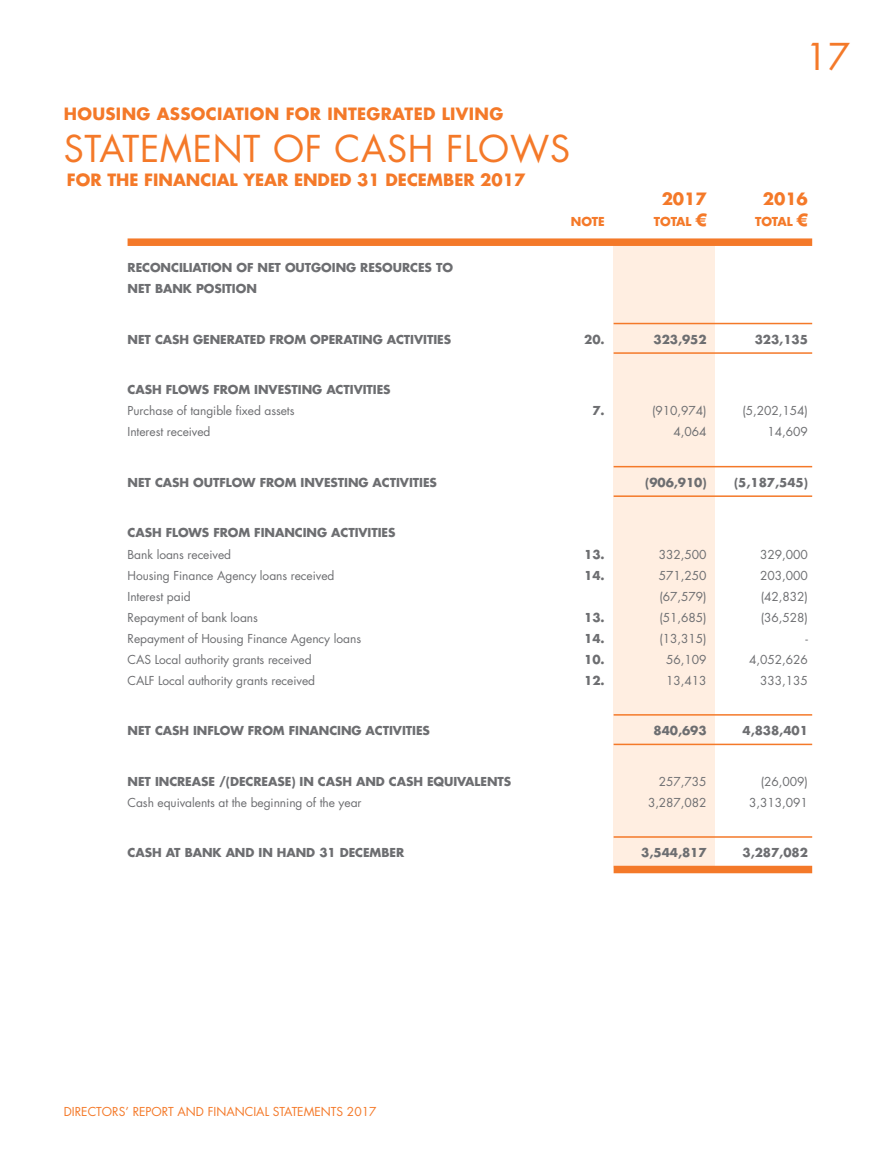
<style>
.page{position:relative;width:893px;height:1149px;background:#fff}
.page>*{position:absolute;margin:0;border:0;box-sizing:border-box;transform-origin:0 0}
.t1{font:36px "Futura LT";color:#f47929}
.t2{font:700 16.5px "Futura LT";letter-spacing:.02em;color:#f47929}
.t3{font:12px "Futura LT";letter-spacing:-.005em;color:#6d6e71}
.t4{font:700 12px "Futura LT";letter-spacing:-.005em;color:#6d6e71}
.t5{font:12px "Futura LT";color:#f47929}
.t6{font:700 12px "Futura LT";letter-spacing:-.01em;color:#f47929}
.s1{font-size:16.5px}
</style>
<div class="page">
<div style="left:613px;top:242px;width:102px;height:625px;background:#ffeee1"></div>
<div style="left:128px;top:238px;width:684px;height:8px;background:#f47929"></div>
<hr style="left:614px;top:323px;width:198px;height:1px;background:#f47929">
<hr style="left:614px;top:352px;width:198px;height:2px;background:#f47929">
<hr style="left:614px;top:466px;width:198px;height:1px;background:#f47929">
<hr style="left:614px;top:495px;width:198px;height:2px;background:#f47929">
<hr style="left:614px;top:714px;width:198px;height:1px;background:#f47929">
<hr style="left:614px;top:743px;width:198px;height:2px;background:#f47929">
<hr style="left:614px;top:836px;width:198px;height:1px;background:#f47929">
<div style="left:614px;top:865px;width:198px;height:8px;background:#f47929"></div>
<h2 class="t2" style="left:64px;top:102px;width:441px">HOUSING ASSOCIATION FOR INTEGRATED LIVING</h2>
<h1 class="t1" style="left:64px;top:125px;width:23px">STATEMENT</h1>
<h1 class="t1" style="left:273px;top:125px;width:86px">OF CAS</h1>
<h1 class="t1" style="left:408px;top:125px;width:161px">H FLOWS</h1>
<h2 class="t2" style="left:67px;top:168px;width:13px">FOR</h2>
<h2 class="t2" style="left:107px;top:168px;width:12px">THE</h2>
<h2 class="t2" style="left:144px;top:168px;width:12px">FINANCIAL</h2>
<h2 class="t2" style="left:243px;top:168px;width:13px">YEAR</h2>
<h2 class="t2" style="left:294px;top:168px;width:13px">ENDED</h2>
<h2 class="t2" style="left:357px;top:168px;width:41px">31 DECEMBER</h2>
<h2 class="t2" style="left:480px;top:168px;width:47px">2017</h2>
<h1 class="t1" style="left:805px;top:34px;width:47px">17</h1>
<h2 class="t2" style="left:662px;top:187px;width:47px">2017</h2>
<h2 class="t2" style="left:763px;top:187px;width:47px">2016</h2>
<p class="t4" style="left:128px;top:260px;width:9px">RECONCILIATION</p>
<p class="t4" style="left:236px;top:260px;width:30px">OF NET</p>
<p class="t4" style="left:285px;top:260px;width:10px">OUTGOING</p>
<p class="t4" style="left:360px;top:260px;width:9px">RESOURCES</p>
<p class="t4" style="left:436px;top:260px;width:10px">TO</p>
<p class="t4" style="left:128px;top:281px;width:9px">NET</p>
<p class="t4" style="left:155px;top:281px;width:11px">BANK</p>
<p class="t4" style="left:196px;top:281px;width:9px">POSITION</p>
<p class="t6" style="left:402px;top:213px;width:46px">N</p>
<p class="t6" style="left:581px;top:213px;width:53px">OTE T</p>
<p class="t6" style="left:660px;top:213px;width:75px">OTAL <span class="s1">€</span> T</p>
<p class="t6" style="left:761px;top:213px;width:48px">OTAL <span class="s1">€</span></p>
<p class="t4" style="left:128px;top:331px;width:325px">NET CASH GENERATED FROM OPERATING ACTIVITIES</p>
<p class="t4" style="left:584px;top:331px;width:22px">20.</p>
<p class="t4" style="left:653px;top:331px;width:55px">323,952</p>
<p class="t4" style="left:755px;top:331px;width:55px">323,135</p>
<p class="t4" style="left:128px;top:382px;width:265px">CASH FLOWS FROM INVESTING ACTIVITIES</p>
<p class="t3" style="left:128px;top:403px;width:169px">Purchase of tangible fixed assets</p>
<p class="t4" style="left:592px;top:403px;width:14px">7.</p>
<p class="t3" style="left:652px;top:403px;width:56px">(910,974)</p>
<p class="t3" style="left:742px;top:403px;width:67px">(5,202,154)</p>
<p class="t3" style="left:128px;top:424px;width:85px">I nterest received</p>
<p class="t3" style="left:674px;top:424px;width:35px">4,064</p>
<p class="t3" style="left:768px;top:424px;width:42px">14,609</p>
<p class="t4" style="left:128px;top:474px;width:311px">NET CASH OUTFLOW FROM INVESTING ACTIVITIES</p>
<p class="t4" style="left:645px;top:474px;width:63px">(906,910)</p>
<p class="t4" style="left:734px;top:474px;width:75px">(5,187,545)</p>
<p class="t4" style="left:128px;top:525px;width:269px">CASH FLOWS FROM FINANCING ACTIVITIES</p>
<p class="t3" style="left:128px;top:546px;width:105px">Bank loans received</p>
<p class="t4" style="left:584px;top:546px;width:22px">13.</p>
<p class="t3" style="left:659px;top:546px;width:49px">332,500</p>
<p class="t3" style="left:760px;top:546px;width:49px">329,000</p>
<p class="t3" style="left:128px;top:567px;width:208px">Housing Finance Agency loans received</p>
<p class="t4" style="left:584px;top:567px;width:22px">14.</p>
<p class="t3" style="left:659px;top:567px;width:49px">571,250</p>
<p class="t3" style="left:760px;top:567px;width:49px">203,000</p>
<p class="t3" style="left:128px;top:588px;width:65px">I nterest paid</p>
<p class="t3" style="left:659px;top:588px;width:49px">(67,579)</p>
<p class="t3" style="left:761px;top:588px;width:49px">(42,832)</p>
<p class="t3" style="left:128px;top:609px;width:132px">Repayment of bank loans</p>
<p class="t4" style="left:584px;top:609px;width:22px">13.</p>
<p class="t3" style="left:659px;top:609px;width:49px">(51,685)</p>
<p class="t3" style="left:761px;top:609px;width:49px">(36,528)</p>
<p class="t3" style="left:128px;top:630px;width:235px">Repayment of Housing Finance Agency loans</p>
<p class="t4" style="left:584px;top:630px;width:22px">14.</p>
<p class="t3" style="left:659px;top:630px;width:49px">(13,315)</p>
<p class="t3" style="left:805px;top:630px;width:4px">-</p>
<p class="t3" style="left:128px;top:651px;width:9px">CAS</p>
<p class="t3" style="left:155px;top:651px;width:158px">Local authority grants received</p>
<p class="t4" style="left:584px;top:651px;width:22px">10.</p>
<p class="t3" style="left:666px;top:651px;width:42px">56,109</p>
<p class="t3" style="left:749px;top:651px;width:60px">4,052,626</p>
<p class="t3" style="left:128px;top:672px;width:8px">CALF</p>
<p class="t3" style="left:158px;top:672px;width:158px">Local authority grants received</p>
<p class="t4" style="left:584px;top:672px;width:22px">12.</p>
<p class="t3" style="left:666px;top:672px;width:42px">13,413</p>
<p class="t3" style="left:760px;top:672px;width:49px">333,135</p>
<p class="t4" style="left:128px;top:722px;width:304px">NET CASH INFLOW FROM FINANCING ACTIVITIES</p>
<p class="t4" style="left:653px;top:722px;width:55px">840,693</p>
<p class="t4" style="left:742px;top:722px;width:67px">4,838,401</p>
<p class="t4" style="left:128px;top:773px;width:385px">NET INCREASE /(DECREASE) IN CASH AND CASH EQUIVALENTS</p>
<p class="t3" style="left:659px;top:773px;width:49px">257,735</p>
<p class="t3" style="left:761px;top:773px;width:49px">(26,009)</p>
<p class="t3" style="left:128px;top:794px;width:235px">Cash equivalents at the beginning of the year</p>
<p class="t3" style="left:648px;top:794px;width:60px">3,287,082</p>
<p class="t3" style="left:749px;top:794px;width:60px">3,313,091</p>
<p class="t4" style="left:128px;top:844px;width:278px">CASH AT BANK AND IN HAND 31 DECEMBER</p>
<p class="t4" style="left:641px;top:844px;width:67px">3,544,817</p>
<p class="t4" style="left:742px;top:844px;width:67px">3,287,082</p>
<p class="t5" style="left:64px;top:1103px;width:314px">Directors’ report and financial statements 2017</p>
</div>
